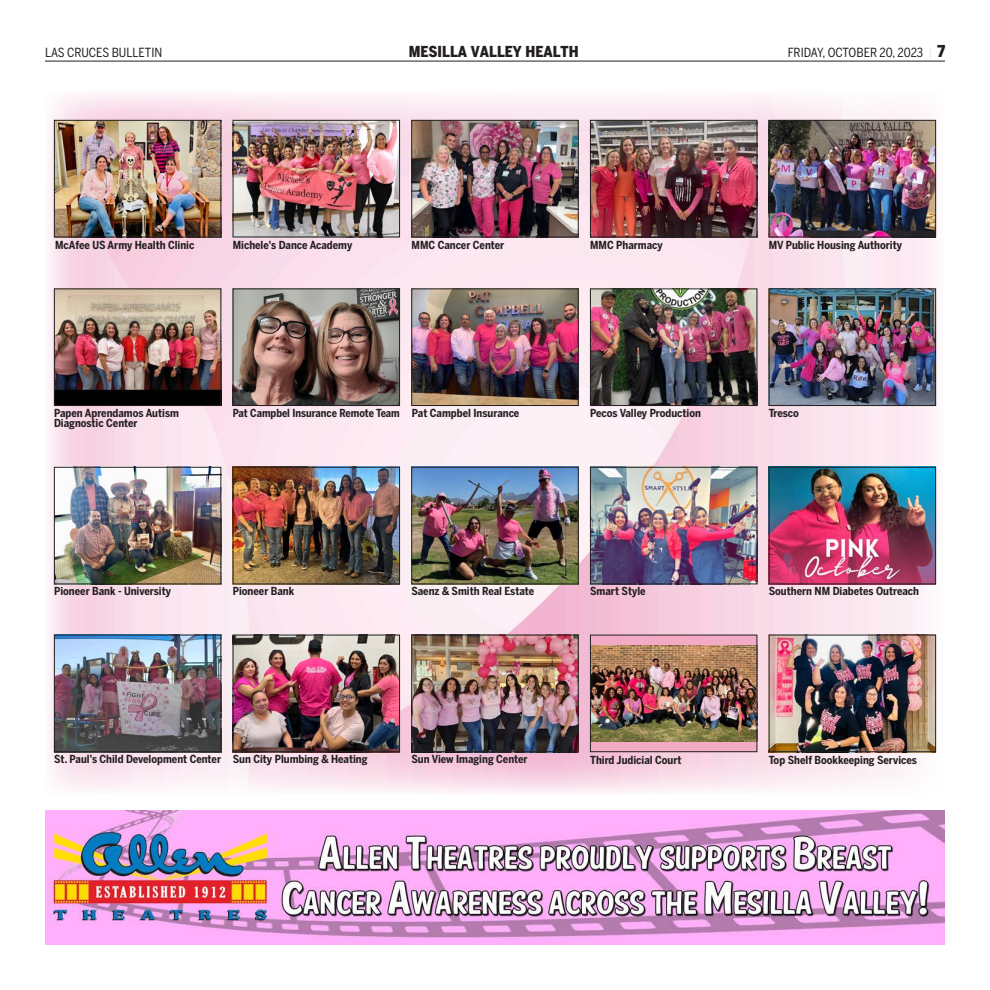
<style>
.page{position:relative;width:990px;height:990px;background:#fff}
.page>*{position:absolute;margin:0;border:0;box-sizing:border-box;transform-origin:0 0}
.t1{font:900 condensed 15px "Benton Sans";color:#231f20}
.t2{font:12.5px "Benton Sans Cond";color:#231f20}
.Cutline{font:700 11px "Benton Sans Cond";color:#231f20}
.s1{font-family:"Archer Pro";font-weight:600;color:#e9e6e6}
.s2{font-family:"Benton Sans";font-weight:900;font-stretch:condensed;font-size:16.25px}
</style>
<div class="page">
<hr style="left:45px;top:61px;width:900px;height:1px;background:#231f20">
<img style="left:49px;top:94px;width:888px;height:699px">
<img style="left:56px;top:122px;width:163px;height:113px">
<div style="left:54px;top:120px;width:167px;height:117px;border:1px solid #231f20"></div>
<img style="left:235px;top:122px;width:163px;height:113px">
<div style="left:233px;top:120px;width:167px;height:117px;border:1px solid #231f20"></div>
<img style="left:413px;top:122px;width:164px;height:113px">
<div style="left:411px;top:120px;width:168px;height:117px;border:1px solid #231f20"></div>
<img style="left:592px;top:122px;width:163px;height:113px">
<div style="left:590px;top:120px;width:167px;height:117px;border:1px solid #231f20"></div>
<img style="left:771px;top:122px;width:163px;height:113px">
<div style="left:769px;top:120px;width:167px;height:117px;border:1px solid #231f20"></div>
<img style="left:56px;top:291px;width:163px;height:113px">
<div style="left:54px;top:289px;width:167px;height:117px;border:1px solid #231f20"></div>
<img style="left:235px;top:291px;width:163px;height:113px">
<div style="left:233px;top:289px;width:167px;height:117px;border:1px solid #231f20"></div>
<img style="left:413px;top:291px;width:164px;height:113px">
<div style="left:411px;top:289px;width:168px;height:117px;border:1px solid #231f20"></div>
<img style="left:592px;top:291px;width:163px;height:113px">
<div style="left:590px;top:289px;width:167px;height:117px;border:1px solid #231f20"></div>
<img style="left:771px;top:291px;width:163px;height:113px">
<div style="left:769px;top:289px;width:167px;height:117px;border:1px solid #231f20"></div>
<img style="left:56px;top:469px;width:163px;height:113px">
<div style="left:54px;top:467px;width:167px;height:117px;border:1px solid #231f20"></div>
<img style="left:235px;top:469px;width:163px;height:113px">
<div style="left:233px;top:467px;width:167px;height:117px;border:1px solid #231f20"></div>
<img style="left:413px;top:469px;width:164px;height:113px">
<div style="left:411px;top:467px;width:168px;height:117px;border:1px solid #231f20"></div>
<img style="left:592px;top:469px;width:163px;height:113px">
<div style="left:590px;top:467px;width:167px;height:117px;border:1px solid #231f20"></div>
<img style="left:771px;top:469px;width:163px;height:113px">
<div style="left:769px;top:467px;width:167px;height:117px;border:1px solid #231f20"></div>
<img style="left:56px;top:637px;width:163px;height:113px">
<div style="left:54px;top:635px;width:167px;height:117px;border:1px solid #231f20"></div>
<img style="left:235px;top:637px;width:163px;height:113px">
<div style="left:233px;top:635px;width:167px;height:117px;border:1px solid #231f20"></div>
<img style="left:413px;top:637px;width:164px;height:113px">
<div style="left:411px;top:635px;width:168px;height:117px;border:1px solid #231f20"></div>
<div style="left:590px;top:635px;width:167px;height:117px;background:#f3aac4"></div>
<img style="left:592px;top:645px;width:163px;height:97px">
<div style="left:590px;top:635px;width:167px;height:117px;border:1px solid #231f20"></div>
<img style="left:771px;top:637px;width:163px;height:113px">
<div style="left:769px;top:635px;width:167px;height:117px;border:1px solid #231f20"></div>
<img style="left:45px;top:810px;width:900px;height:135px">
<p class="t2" style="left:45px;top:45px;width:119px">LAS CRUCES BULLETIN</p>
<h1 class="t1" style="left:409px;top:43px;width:172px">MESILLA VALLEY HEALTH</h1>
<p class="t2" style="left:788px;top:45px;width:159px">FRIDAY, OCTOBER 20, 2023 <span class="s1">|</span> <span class="s2">7</span></p>
<p class="Cutline" style="left:55px;top:239px;width:141px">McAfee US Army Health Clinic</p>
<p class="Cutline" style="left:233px;top:239px;width:121px">Michele's Dance Academy</p>
<p class="Cutline" style="left:412px;top:239px;width:94px">MMC Cancer Center</p>
<p class="Cutline" style="left:590px;top:238px;width:74px">MMC Pharmacy</p>
<p class="Cutline" style="left:769px;top:238px;width:135px">MV Public Housing Authority</p>
<p class="Cutline" style="left:54px;top:407px;width:126px">Papen Aprendamos Autism</p>
<p class="Cutline" style="left:233px;top:407px;width:169px">Pat Campbel Insurance Remote Team</p>
<p class="Cutline" style="left:412px;top:407px;width:109px">Pat Campbel Insurance</p>
<p class="Cutline" style="left:54px;top:417px;width:85px">Diagnostic Center</p>
<p class="Cutline" style="left:590px;top:406px;width:112px">Pecos Valley Production</p>
<p class="Cutline" style="left:769px;top:406px;width:32px">Tresco</p>
<p class="Cutline" style="left:54px;top:585px;width:119px">Pioneer Bank - University</p>
<p class="Cutline" style="left:233px;top:585px;width:63px">Pioneer Bank</p>
<p class="Cutline" style="left:411px;top:585px;width:124px">Saenz &amp; Smith Real Estate</p>
<p class="Cutline" style="left:590px;top:585px;width:57px">Smart Style</p>
<p class="Cutline" style="left:769px;top:585px;width:152px">Southern NM Diabetes Outreach</p>
<p class="Cutline" style="left:54px;top:753px;width:169px">St. Paul's Child Development Center</p>
<p class="Cutline" style="left:233px;top:753px;width:136px">Sun City Plumbing &amp; Heating</p>
<p class="Cutline" style="left:411px;top:753px;width:118px">Sun View Imaging Center</p>
<p class="Cutline" style="left:590px;top:753px;width:93px">Third Judicial Court</p>
<p class="Cutline" style="left:769px;top:753px;width:150px">Top Shelf Bookkeeping Services</p>
</div>
